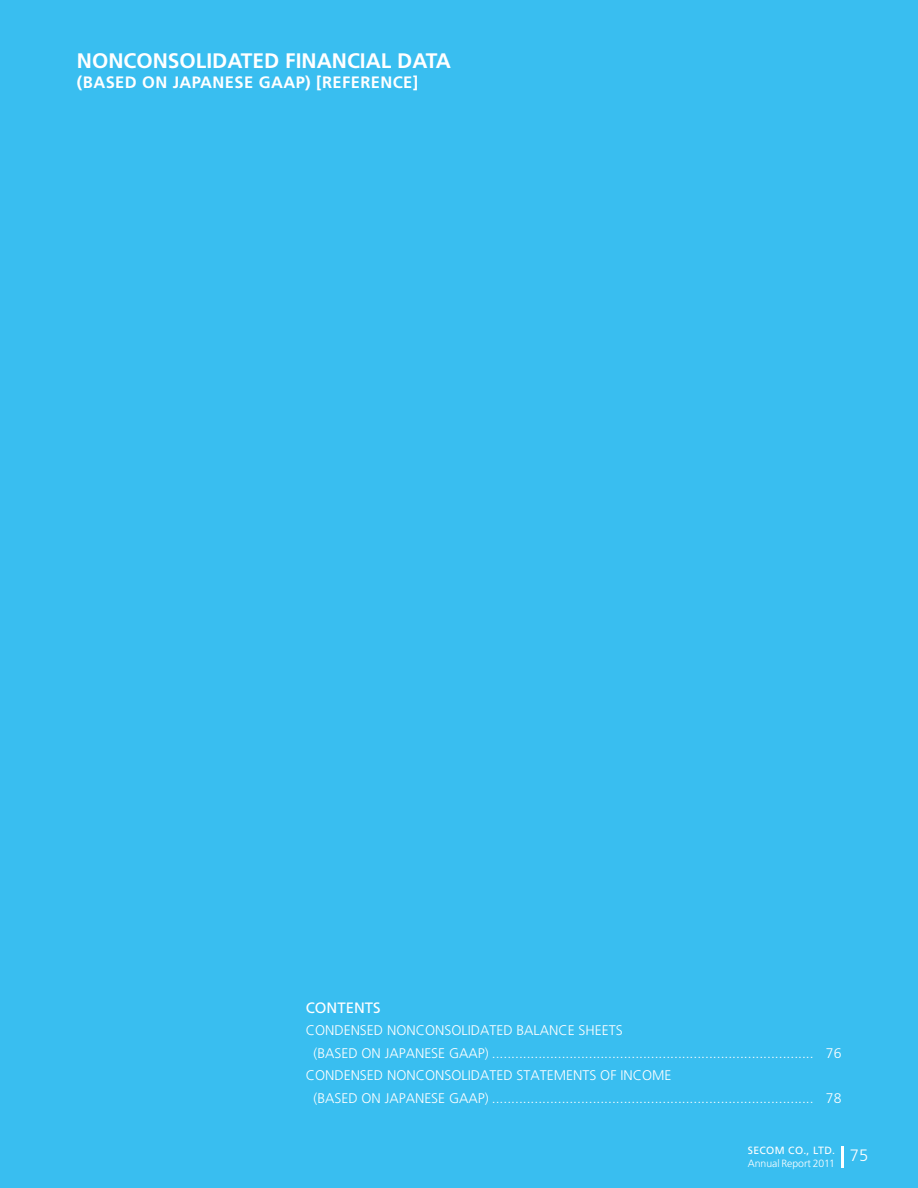
<style>
.page{position:relative;width:918px;height:1188px;background:#39bef0}
.page>*{position:absolute;margin:0;border:0;box-sizing:border-box;transform-origin:0 0}
.t1{font:700 21px "Frutiger LT Std";color:#fff}
.t2{font:700 16.5px "Frutiger LT Std";letter-spacing:.025em;color:#fff}
.t3{font:15px "Frutiger LT Std";color:#fff}
.t4{font:300 13.95px "Frutiger LT Std";color:#fff}
.t5{font:300 10.5px/13.5px "Frutiger LT Std";letter-spacing:-.005em;color:#fff}
.s1{font-weight:400}
</style>
<div class="page">
<hr style="left:841px;top:1146px;width:3px;height:21px;background:#fff">
<h1 class="t1" style="left:77px;top:49px;width:376px">NONCONSOLIDATED FINANCIAL DATA</h1>
<p class="t2" style="left:77px;top:73px;width:343px">(BASED ON JAPANESE GAAP) [REFERENCE]</p>
<p class="t3" style="left:306px;top:999px;width:77px">CO NTE NTS</p>
<p class="t4" style="left:306px;top:1023px;width:319px">CONDENSED NONCONSOLIDATED BALANCE SHEETS</p>
<p class="t4" style="left:313px;top:1045px;width:529px">(BASED ON JAPANESE GAAP) ................................................................................... 76</p>
<p class="t4" style="left:306px;top:1068px;width:367px">CONDENSED NONCONSOLIDATED STATEMENTS OF INCOME</p>
<p class="t4" style="left:313px;top:1090px;width:529px">(BASED ON JAPANESE GAAP) ................................................................................... 78</p>
<p class="t5" style="left:748px;top:1143px;width:122px"><span class="s1">SECOM CO., LTD.<br></span>Annual Report 2011 <sup>75</sup></p>
</div>
